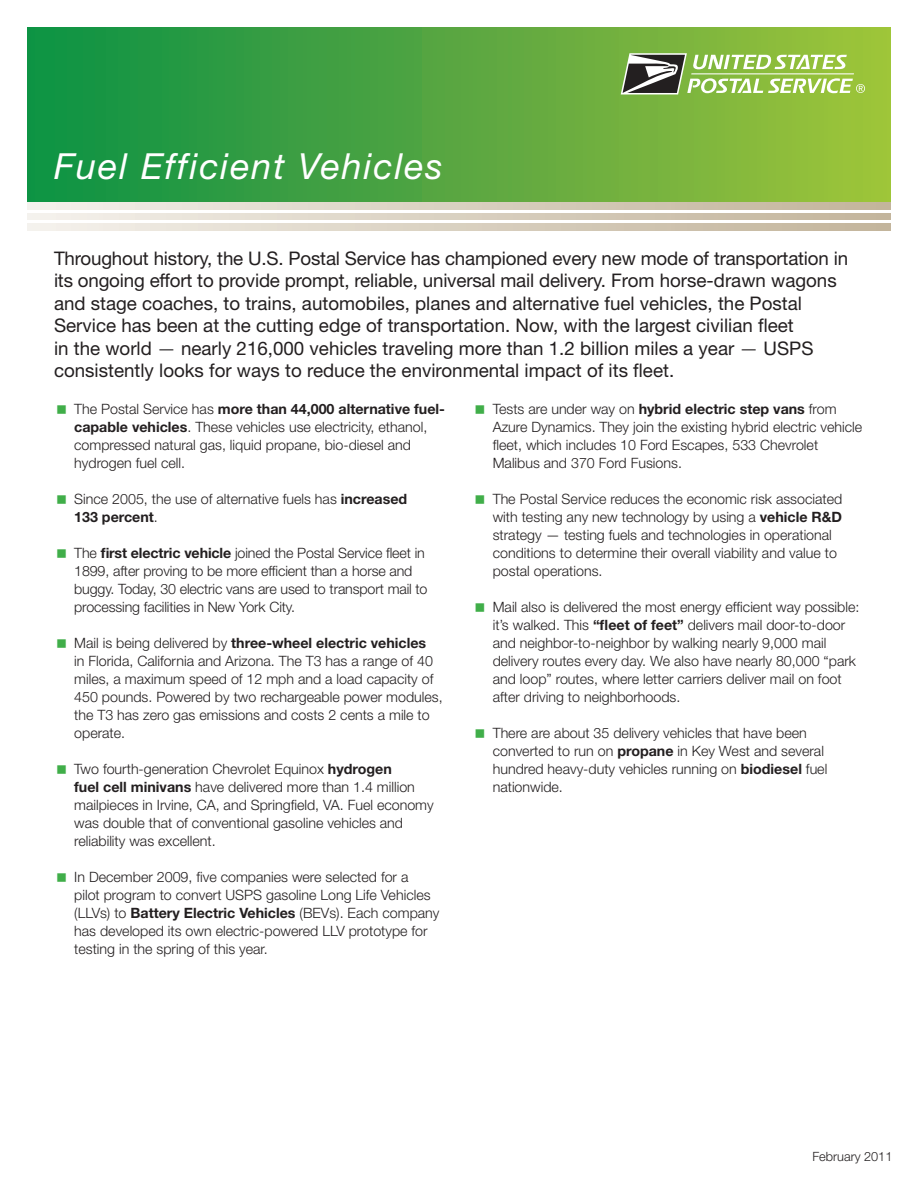
<style>
.page{position:relative;width:918px;height:1188px;background:#fff}
.page>*{position:absolute;margin:0;border:0;box-sizing:border-box;transform-origin:0 0}
.t1{font:italic 36px "Helvetica Neue";letter-spacing:.05em;color:#fff}
.t2{font:18.75px/22.5px "Helvetica Neue";color:#231f20}
.t3{font:300 14.25px/18px "Helvetica Neue";color:#231f20}
.t4{font:300 12.75px "Helvetica Neue";color:#231f20}
.s1{font-weight:300}
.s2{font-weight:700}
</style>
<div class="page">
<div style="left:27px;top:27px;width:864px;height:179px;background:linear-gradient(to right,#0c8f46,#a1c23b)"></div>
<svg style="left:621px;top:53px;width:244px;height:41px"></svg>
<svg style="left:27px;top:202px;width:864px;height:7px"></svg>
<svg style="left:27px;top:213px;width:864px;height:7px"></svg>
<svg style="left:27px;top:224px;width:864px;height:7px"></svg>
<h1 class="t1" style="left:54px;top:145px;width:390px">Fuel Efficient Vehicles</h1>
<p class="t2" style="left:54px;top:247px;width:796px">Throughout history, the U.S. Postal Service has championed every new mode of transportation in its ongoing effort to provide prompt, reliable, universal mail delivery. From horse-drawn wagons and stage coaches, to trains, automobiles, planes and alternative fuel vehicles, the Postal Service has been at the cutting edge of transportation. Now, with the largest civilian fleet<br>in the world <span class="s1">—</span> nearly 216,000 vehicles traveling more than 1.2 billion miles a year <span class="s1">—</span> USPS consistently looks for ways to reduce the environmental impact of its fleet.</p>
<p class="t3" style="left:74px;top:400px;width:372px">The Postal Service has <span class="s2">more than 44,000 alternative fuel&shy;capable vehicles</span>. These vehicles use electricity, ethanol, compressed natural gas, liquid propane, bio-diesel and hydrogen fuel cell.</p>
<p class="t3" style="left:74px;top:490px;width:335px">Since 2005, the use of alternative fuels has <span class="s2">increased<br>133 percent</span>.</p>
<p class="t3" style="left:74px;top:544px;width:355px">The <span class="s2">first electric vehicle</span> joined the Postal Service fleet in 1899, after proving to be more efficient than a horse and buggy. Today, 30 electric vans are used to transport mail to processing facilities in New York City.</p>
<p class="t3" style="left:74px;top:634px;width:370px">Mail is being delivered by <span class="s2">three-wheel electric vehicles<br></span>in Florida, California and Arizona. The T3 has a range of 40 miles, a maximum speed of 12 mph and a load capacity of 450 pounds. Powered by two rechargeable power modules, the T3 has zero gas emissions and costs 2 cents a mile to operate.</p>
<p class="t3" style="left:74px;top:760px;width:361px">Two fourth-generation Chevrolet Equinox <span class="s2">hydrogen<br>fuel cell minivans</span> have delivered more than 1.4 million mailpieces in Irvine, CA, and Springfield, VA. Fuel economy was double that of conventional gasoline vehicles and reliability was excellent.</p>
<p class="t3" style="left:74px;top:868px;width:367px">In December 2009, five companies were selected for a<br>pilot program to convert USPS gasoline Long Life Vehicles (LLVs) to <span class="s2">Battery Electric Vehicles</span> (BEVs). Each company has developed its own electric-powered LLV prototype for testing in the spring of this year.</p>
<p class="t3" style="left:493px;top:400px;width:371px">Tests are under way on <span class="s2">hybrid electric step vans</span> from Azure Dynamics. They join the existing hybrid electric vehicle fleet, which includes 10 Ford Escapes, 533 Chevrolet Malibus and 370 Ford Fusions.</p>
<p class="t3" style="left:493px;top:490px;width:351px">The Postal Service reduces the economic risk associated with testing any new technology by using a <span class="s2">vehicle R&amp;D </span>strategy — testing fuels and technologies in operational conditions to determine their overall viability and value to postal operations.</p>
<p class="t3" style="left:493px;top:598px;width:368px">Mail also is delivered the most energy efficient way possible: it’s walked. This <span class="s2">“fleet of feet”</span> delivers mail door-to-door and neighbor-to-neighbor by walking nearly 9,000 mail delivery routes every day. We also have nearly 80,000 “park and loop” routes, where letter carriers deliver mail on foot after driving to neighborhoods.</p>
<p class="t3" style="left:493px;top:724px;width:336px">There are about 35 delivery vehicles that have been converted to run on <span class="s2">propane</span> in Key West and several hundred heavy-duty vehicles running on <span class="s2">biodiesel</span> fuel nationwide.</p>
<p class="t4" style="left:812px;top:1148px;width:82px">February 2011</p>
</div>
